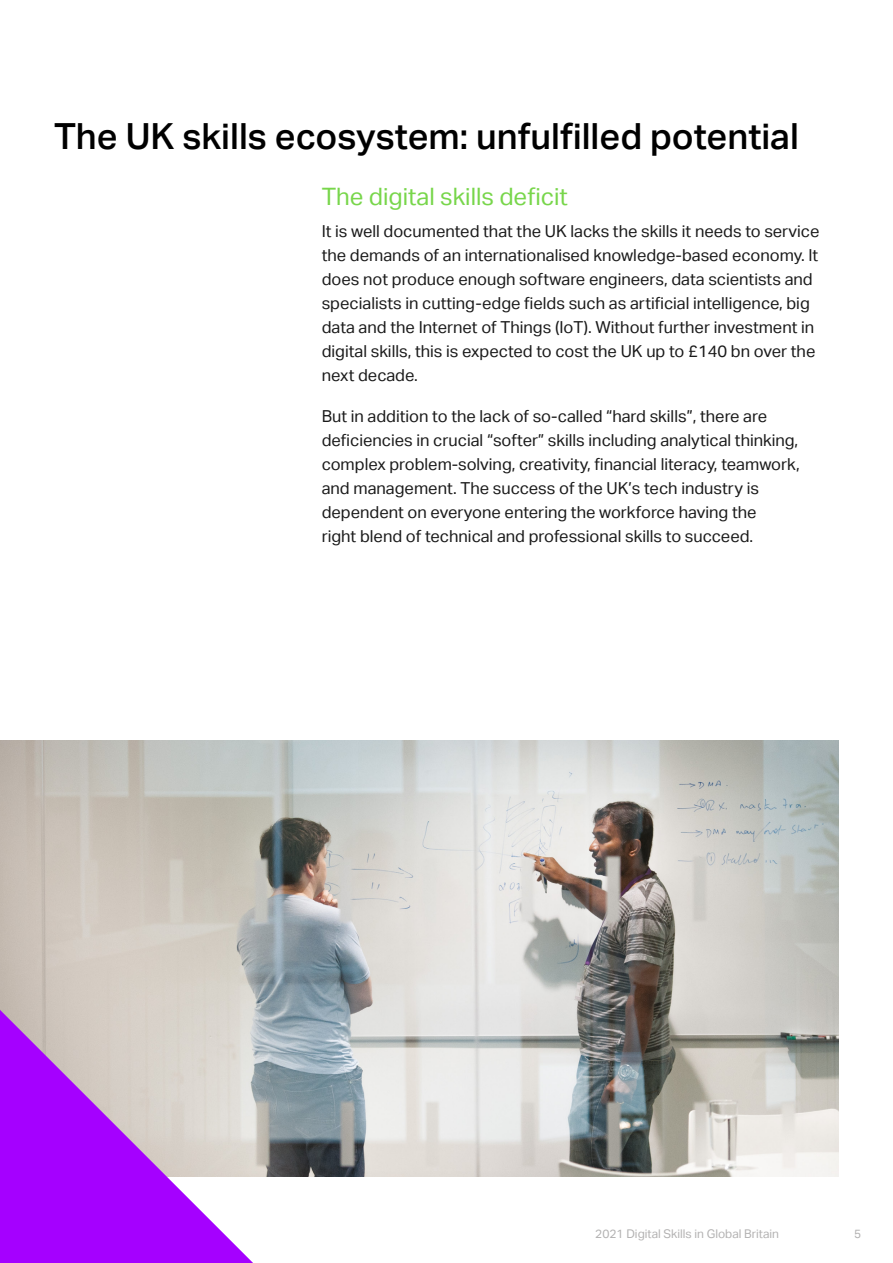
<style>
.page{position:relative;width:893px;height:1263px;background:#fff}
.page>*{position:absolute;margin:0;border:0;box-sizing:border-box;transform-origin:0 0}
.t1{font:500 36px "Aktiv Grotesk";color:#000}
.t2{font:24px "Aktiv Grotesk";color:#78d64b}
.t3{font:16.5px/24px "Aktiv Grotesk";color:#1a1a1a}
.t4{font:12px "Aktiv Grotesk";color:#b3b2b2}
</style>
<div class="page">
<img style="left:0;top:740px;width:839px;height:437px">
<svg style="left:0;top:1010px;width:253px;height:253px;background:#c06be7"></svg>
<h1 class="t1" style="left:54px;top:116px;width:746px">The UK skills ecosystem: unfulfilled potential</h1>
<h2 class="t2" style="left:322px;top:182px;width:248px">The digital skills deficit</h2>
<p class="t3" style="left:322px;top:219px;width:499px">It is well documented that the UK lacks the skills it needs to service the demands of an internationalised knowledge-based economy. It does not produce enough software engineers, data scientists and specialists in cutting-edge fields such as artificial intelligence, big data and the Internet of Things (IoT). Without further investment in digital skills, this is expected to cost the UK up to £140 bn over the next decade.</p>
<p class="t3" style="left:322px;top:405px;width:479px">But in addition to the lack of so-called “hard skills”, there are deficiencies in crucial “softer” skills including analytical thinking, complex problem-solving, creativity, financial literacy, teamwork, and management. The success of the UK’s tech industry is dependent on everyone entering the workforce having the<br>right blend of technical and professional skills to succeed.</p>
<p class="t4" style="left:595px;top:1226px;width:185px">2021 Digital Skills in Global Britain</p>
<p class="t4" style="left:854px;top:1226px;width:9px">5</p>
</div>
